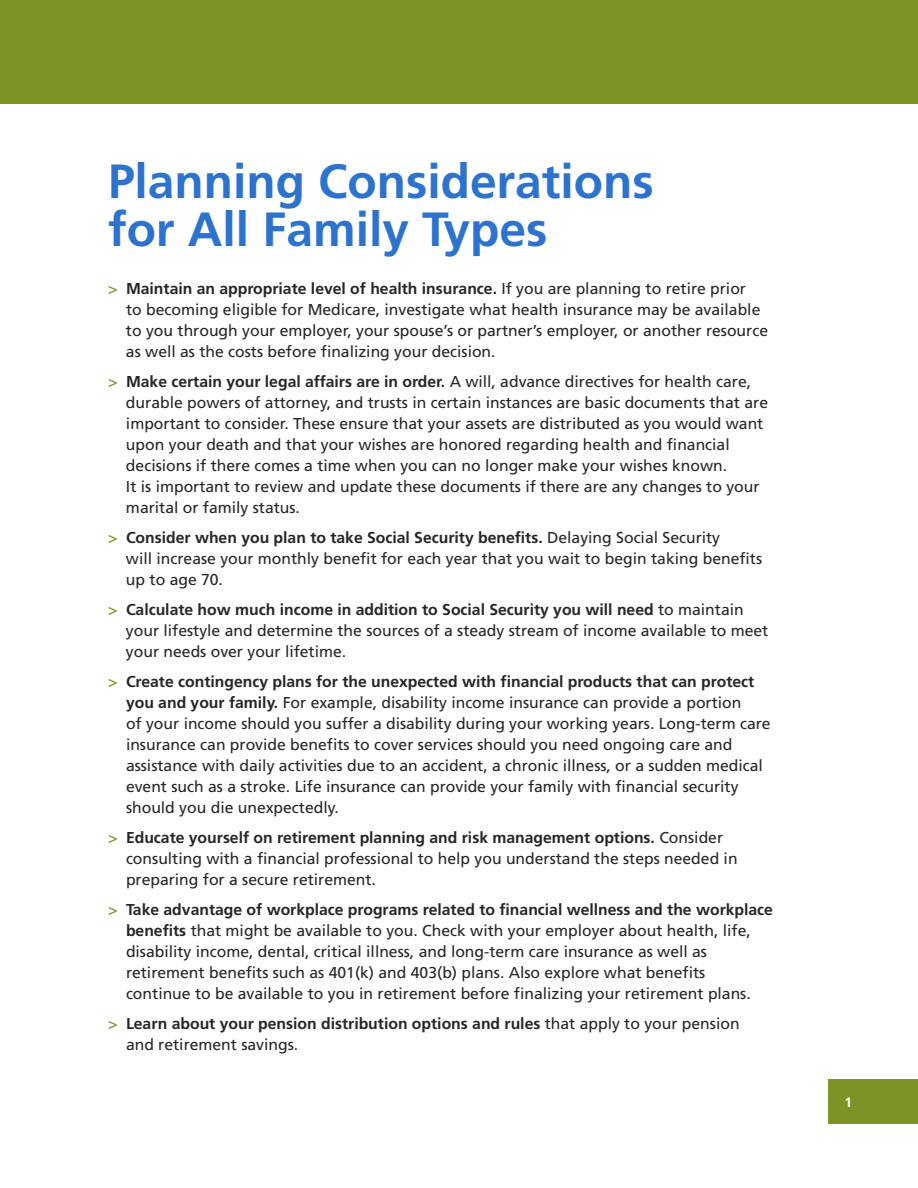
<style>
.page{position:relative;width:918px;height:1188px;background:#fff}
.page>*{position:absolute;margin:0;border:0;box-sizing:border-box;transform-origin:0 0}
.t1{font:700 48px/48px "Frutiger";color:#2d72cc}
.t2{font:15.75px/21px "Frutiger";color:#272627}
.t3{font:700 15.75px/21px "Frutiger";color:#272627}
.t4{font:700 13.5px "Frutiger";color:#fff}
.s1{color:#7b9425}
.s2{font-weight:700}
.s3{font-weight:400;color:#7b9425}
.s4{font-weight:400}
</style>
<div class="page">
<div style="left:828px;top:1079px;width:90px;height:45px;background:#7b9425"></div>
<div style="left:0;top:0;width:918px;height:103px;background:#7b9425"></div>
<h1 class="t1" style="left:108px;top:161px;width:547px">Planning Considerations for All Family Types</h1>
<p class="t2" style="left:126px;top:279px;width:644px;text-indent:-18px"><span class="s1">&gt;</span> <span class="s2">Maintain an appropriate level of health insurance.</span> If you are planning to retire prior<br>to becoming eligible for Medicare, investigate what health insurance may be available to you through your employer, your spouse’s or partner’s employer, or another resource as well as the costs before finalizing your decision.</p>
<p class="t2" style="left:126px;top:372px;width:644px;text-indent:-18px"><span class="s1">&gt;</span> <span class="s2">Make certain your legal affairs are in order.</span> A will, advance directives for health care, durable powers of attorney, and trusts in certain instances are basic documents that are important to consider. These ensure that your assets are distributed as you would want upon your death and that your wishes are honored regarding health and financial decisions if there comes a time when you can no longer make your wishes known.<br>It is important to review and update these documents if there are any changes to your marital or family status.</p>
<p class="t2" style="left:126px;top:528px;width:638px;text-indent:-18px"><span class="s1">&gt;</span> <span class="s2">Consider when you plan to take Social Security benefits.</span> Delaying Social Security<br>will increase your monthly benefit for each year that you wait to begin taking benefits up to age 70.</p>
<p class="t2" style="left:126px;top:600px;width:644px;text-indent:-18px"><span class="s1">&gt;</span> <span class="s2">Calculate how much income in addition to Social Security you will need</span> to maintain your lifestyle and determine the sources of a steady stream of income available to meet your needs over your lifetime.</p>
<p class="t2" style="left:126px;top:672px;width:646px;text-indent:-18px"><span class="s1">&gt;</span> <span class="s2">Create contingency plans for the unexpected with financial products that can protect you and your family.</span> For example, disability income insurance can provide a portion<br>of your income should you suffer a disability during your working years. Long-term care insurance can provide benefits to cover services should you need ongoing care and assistance with daily activities due to an accident, a chronic illness, or a sudden medical event such as a stroke. Life insurance can provide your family with financial security should you die unexpectedly.</p>
<p class="t2" style="left:126px;top:828px;width:613px;text-indent:-18px"><span class="s1">&gt;</span> <span class="s2">Educate yourself on retirement planning and risk management options.</span> Consider consulting with a financial professional to help you understand the steps needed in preparing for a secure retirement.</p>
<p class="t2" style="left:126px;top:900px;width:649px;text-indent:-18px"><span class="s1">&gt;</span> <span class="s2">Take advantage of workplace programs related to financial wellness and the workplace benefits</span> that might be available to you. Check with your employer about health, life, disability income, dental, critical illness, and long-term care insurance as well as retirement benefits such as 401(k) and 403(b) plans. Also explore what benefits continue to be available to you in retirement before finalizing your retirement plans.</p>
<p class="t3" style="left:126px;top:1014px;width:615px;text-indent:-18px"><span class="s3">&gt;</span> Learn about your pension distribution options and rules <span class="s4">that apply to your pension and retirement savings.</span></p>
<p class="t4" style="left:845px;top:1096px;width:9px">1</p>
</div>
